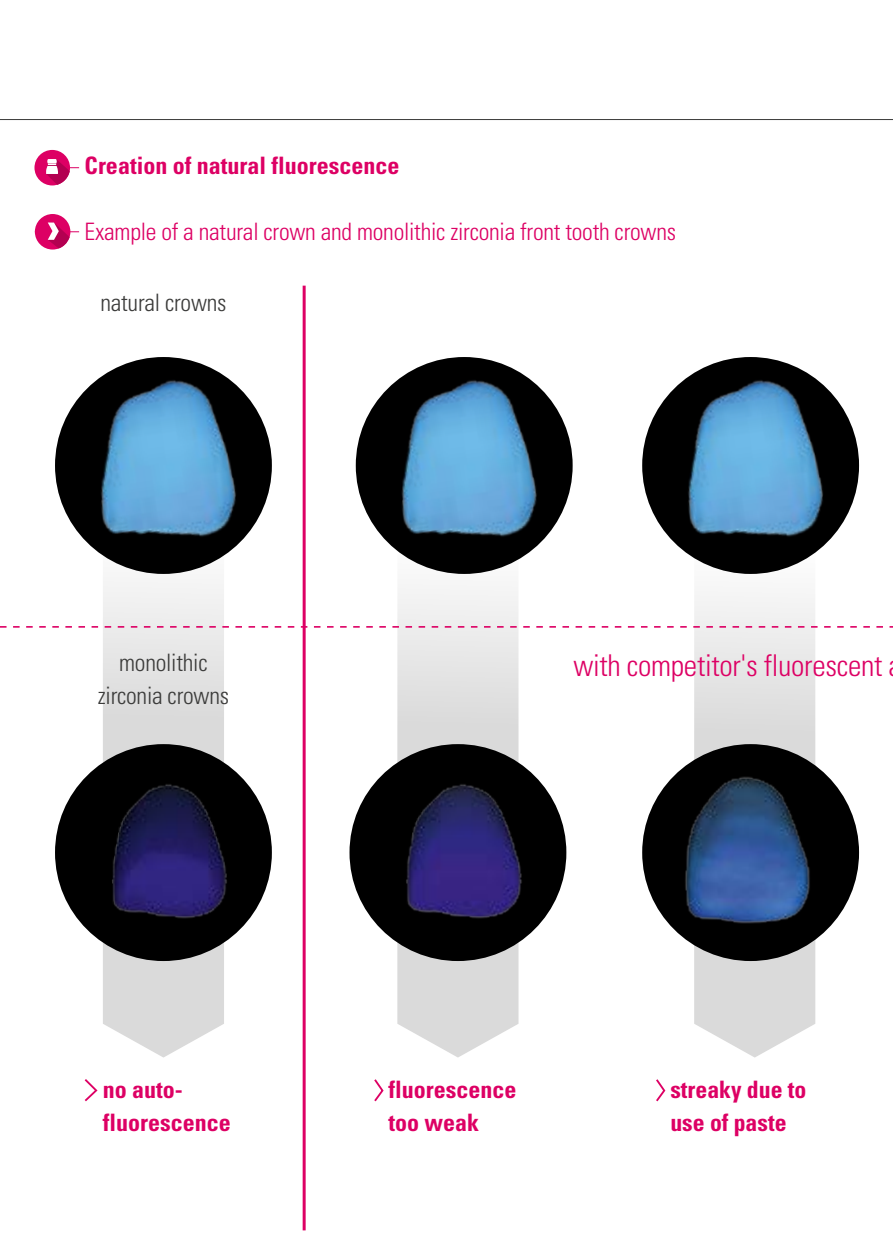
<style>
.page{position:relative;width:893px;height:1259px;background:#fff}
.page>*{position:absolute;margin:0;border:0;box-sizing:border-box;transform-origin:0 0}
.t1{font:300 condensed 30px "Univers LT Std";letter-spacing:-.01em;color:#dd0064}
.t2{font:700 condensed 24px/33px "Univers LT Std";color:#dd0064}
.t3{font:300 condensed 24px "Univers LT Std";letter-spacing:-.01em;color:#dd0064}
.t4{font:300 condensed 24px/33px "Univers LT Std";letter-spacing:-.01em;color:#3b3b3a;text-align:center}
</style>
<div class="page">
<hr style="left:0;top:119px;width:893px;height:1px;background:#3b3b3a">
<hr style="left:35px;top:231px;width:44px;height:1px;background:#dd0064">
<div style="left:35px;top:214px;width:35px;height:35px;background:#dd0064;border-radius:50%"></div>
<svg style="left:48px;top:222px;width:22px;height:26px"></svg>
<div style="left:34px;top:150px;width:36px;height:35px;background:#dd0064;border-radius:50%"></div>
<svg style="left:46px;top:159px;width:33px;height:26px"></svg>
<svg style="left:103px;top:557px;width:121px;height:500px;fill:#dfdfdf"></svg>
<svg style="left:397px;top:553px;width:121px;height:504px;fill:#e0e0e0"></svg>
<svg style="left:694px;top:553px;width:121px;height:504px;fill:#e1e1e1"></svg>
<img style="left:55px;top:744px;width:217px;height:217px;border-radius:108px">
<img style="left:349px;top:744px;width:217px;height:217px;border-radius:108px">
<img style="left:642px;top:744px;width:217px;height:217px;border-radius:108px">
<hr style="left:303px;top:286px;width:3px;height:944px;background:#dd0064">
<svg style="left:0;top:626px;width:893px;height:1px"></svg>
<img style="left:642px;top:357px;width:217px;height:217px;border-radius:108px">
<img style="left:356px;top:357px;width:217px;height:217px;border-radius:108px">
<img style="left:55px;top:357px;width:217px;height:217px;border-radius:108px">
<svg style="left:374px;top:1079px;width:10px;height:23px"></svg>
<svg style="left:84px;top:1079px;width:14px;height:23px"></svg>
<svg style="left:656px;top:1079px;width:10px;height:23px"></svg>
<p class="t2" style="left:85px;top:149px;width:316px">Creation of natural fluorescence</p>
<p class="t3" style="left:85px;top:217px;width:593px">Example of a natural crown and monolithic zirconia front tooth crowns</p>
<p class="t4" style="left:100px;top:286px;width:128px">natural crowns</p>
<p class="t4" style="left:98px;top:646px;width:133px">monolithic zirconia crowns</p>
<p class="t1" style="left:573px;top:647px;width:311px">with competitor's fluorescent</p>
<p class="t2" style="left:388px;top:1073px;width:129px">fluorescence too weak</p>
<p class="t2" style="left:103px;top:1073px;width:129px">no auto&shy;fluorescence</p>
<p class="t2" style="left:670px;top:1073px;width:137px">streaky due to use of paste</p>
</div>
